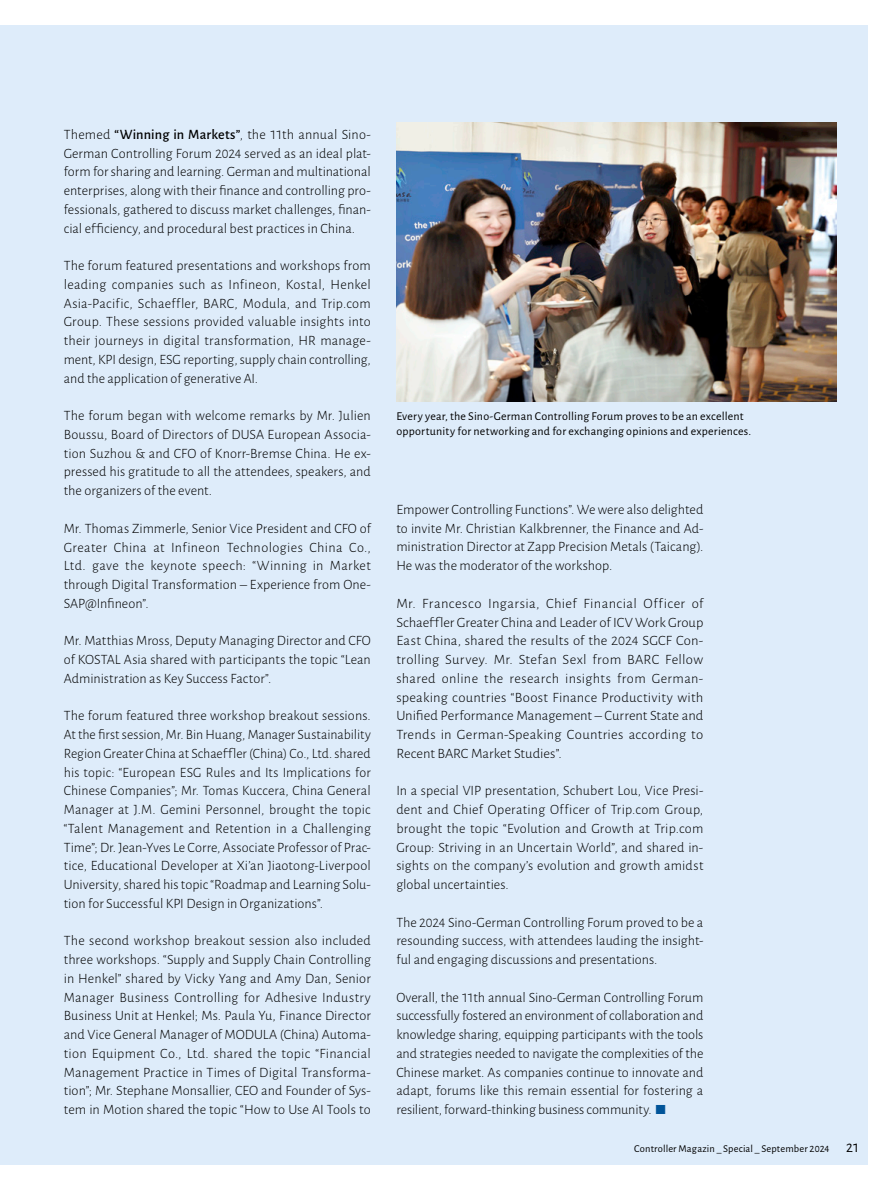
<style>
.page{position:relative;width:893px;height:1191px;background:#fff}
.page>*{position:absolute;margin:0;border:0;box-sizing:border-box;transform-origin:0 0}
.t1{font:300 14.25px/18.8px "Alegreya Sans";color:#000;text-align:justify}
.t2{font:12px/15px "Alegreya Sans";letter-spacing:.015em;color:#000}
.t3{font:10.5px "Alegreya Sans";letter-spacing:.015em;color:#000}
.s1{font-weight:500}
.s2{color:#005499}
.s3{font-size:14.25px}
</style>
<div class="page">
<div style="left:0;top:26px;width:867px;height:1139px;background:#deecfa"></div>
<img style="left:396px;top:122px;width:440px;height:279px">
<p class="t1" style="left:64px;top:124px;width:309px">Themed <span class="s1">“Winning in Markets”</span>, the 11th annual Sino-German Controlling Forum 2024 served as an ideal plat&shy;form for sharing and learning. German and multinational enterprises, along with their finance and controlling pro&shy;fessionals, gathered to discuss market challenges, finan&shy;cial efficiency, and procedural best practices in China.</p>
<p class="t1" style="left:64px;top:256px;width:309px">The forum featured presentations and workshops from leading companies such as Infineon, Kostal, Henkel Asia-Pacific, Schaeffler, BARC, Modula, and Trip.com Group. These sessions provided valuable insights into their journeys in digital transformation, HR manage&shy;ment, KPI design, ESG reporting, supply chain controlling, and the application of generative AI.</p>
<p class="t1" style="left:64px;top:406px;width:309px">The forum began with welcome remarks by Mr. Julien Boussu, Board of Directors of DUSA European Associa&shy;tion Suzhou &amp; and CFO of Knorr-Bremse China. He ex&shy;pressed his gratitude to all the attendees, speakers, and the organizers of the event.</p>
<p class="t1" style="left:64px;top:518px;width:309px">Mr. Thomas Zimmerle, Senior Vice President and CFO of Greater China at Infineon Technologies China Co., Ltd. gave the keynote speech: “Winning in Market through Digital Transformation – Experience from One-SAP@Infineon”.</p>
<p class="t1" style="left:64px;top:631px;width:309px">Mr. Matthias Mross, Deputy Managing Director and CFO of KOSTAL Asia shared with participants the topic “Lean Administration as Key Success Factor”.</p>
<p class="t1" style="left:64px;top:706px;width:309px">The forum featured three workshop breakout sessions.<br>At the first session, Mr. Bin Huang, Manager Sustainability Region Greater China at Schaeffler (China) Co., Ltd. shared his topic: “European ESG Rules and Its Implications for Chinese Companies”; Mr. Tomas Kuccera, China General Manager at J.M. Gemini Personnel, brought the topic “Talent Management and Retention in a Challenging Time”; Dr. Jean-Yves Le Corre, Associate Professor of Prac&shy;tice, Educational Developer at Xi’an Jiaotong-Liverpool University, shared his topic “Roadmap and Learning Solu&shy;tion for Successful KPI Design in Organizations”.</p>
<p class="t1" style="left:64px;top:931px;width:309px">The second workshop breakout session also included three workshops. “Supply and Supply Chain Controlling in Henkel” shared by Vicky Yang and Amy Dan, Senior Manager Business Controlling for Adhesive Industry Business Unit at Henkel; Ms. Paula Yu, Finance Director and Vice General Manager of MODULA (China) Automa&shy;tion Equipment Co., Ltd. shared the topic “Financial Management Practice in Times of Digital Transforma&shy;tion”; Mr. Stephane Monsallier, CEO and Founder of Sys&shy;tem in Motion shared the topic “How to Use AI Tools to</p>
<p class="t2" style="left:396px;top:407px;width:356px">Every year, the Sino-German Controlling Forum proves to be an excellent opportunity for networking and for exchanging opinions and experiences.</p>
<p class="t1" style="left:396px;top:499px;width:309px">Empower Controlling Functions”. We were also delighted to invite Mr. Christian Kalkbrenner, the Finance and Ad&shy;ministration Director at Zapp Precision Metals (Taicang).<br>He was the moderator of the workshop.</p>
<p class="t1" style="left:396px;top:593px;width:309px">Mr. Francesco Ingarsia, Chief Financial Officer of Schaeffler Greater China and Leader of ICV Work Group East China, shared the results of the 2024 SGCF Con&shy;trolling Survey. Mr. Stefan Sexl from BARC Fellow shared online the research insights from German&shy;speaking countries “Boost Finance Productivity with Unified Performance Management – Current State and Trends in German-Speaking Countries according to Recent BARC Market Studies”.</p>
<p class="t1" style="left:396px;top:781px;width:309px">In a special VIP presentation, Schubert Lou, Vice Presi&shy;dent and Chief Operating Officer of Trip.com Group, brought the topic “Evolution and Growth at Trip.com Group: Striving in an Uncertain World”, and shared in&shy;sights on the company’s evolution and growth amidst global uncertainties.</p>
<p class="t1" style="left:396px;top:912px;width:309px">The 2024 Sino-German Controlling Forum proved to be a resounding success, with attendees lauding the insight&shy;ful and engaging discussions and presentations.</p>
<p class="t1" style="left:396px;top:987px;width:309px">Overall, the 11th annual Sino-German Controlling Forum successfully fostered an environment of collaboration and knowledge sharing, equipping participants with the tools and strategies needed to navigate the complexities of the Chinese market. As companies continue to innovate and adapt, forums like this remain essential for fostering a resilient, forward-thinking business community. <span class="s2">f</span></p>
<p class="t3" style="left:634px;top:1141px;width:227px">Controller Magazin _ Special _ September 2024 <span class="s3">21</span></p>
</div>
